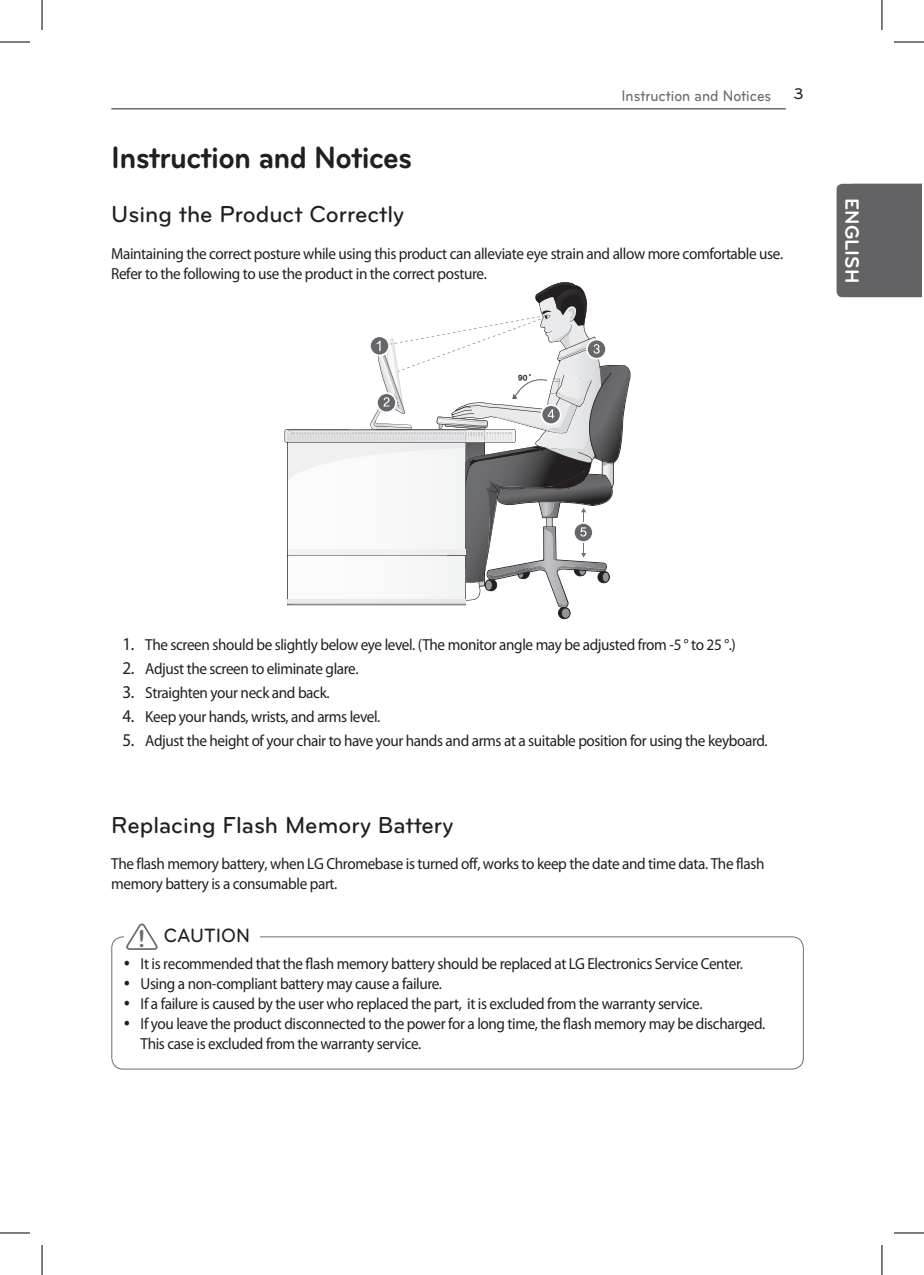
<style>
.page{position:relative;width:924px;height:1275px;background:#fff}
.page>*{position:absolute;margin:0;border:0;box-sizing:border-box;transform-origin:0 0}
.Main_Title{font:700 32px "Bryant LG";letter-spacing:-.025em;color:#231f20;scale:.95 1}
.Mid_Title{font:500 24px "Bryant LG";color:#231f20}
.t1{font:500 20px "Bryant LG";color:#231f20;scale:.95 1}
.t2{font:700 20px "Bryant LG";color:#fff}
.body_1{font:16px/20px "Myriad Pro";letter-spacing:-.025em;color:#231f20;scale:.95 1}
.Body_number{font:16px "Myriad Pro";letter-spacing:-.025em;color:#231f20;scale:.95 1}
.Body{font:500 16px "Bryant LG";color:#6c6d70;scale:.9 1}
.t3{font:16px "Myriad Pro";color:#fff}
.t4{font:500 16px "Bryant LG";color:#231f20}
.s1{font-size:18px}
.s2{font-family:"Arial Rounded MT Bold";font-weight:400;font-size:23.6px;color:#6c6d70}
</style>
<div class="page">
<hr style="left:111px;top:108px;width:674px;height:1px;background:#231f20">
<div style="left:111px;top:936px;width:692px;height:133px;border:1px solid #6c6d70;border-radius:11px"></div>
<div style="left:152px;top:927px;width:108px;height:28px;background:#fff"></div>
<div style="left:836px;top:184px;width:85px;height:113px;background:#636366"></div>
<hr style="left:0;top:42px;width:30px;height:1px;background:#000">
<hr style="left:893px;top:42px;width:30px;height:1px;background:#000">
<hr style="left:0;top:1232px;width:30px;height:1px;background:#000">
<hr style="left:893px;top:1232px;width:30px;height:1px;background:#000">
<hr style="left:42px;top:0;width:1px;height:30px;background:#000">
<hr style="left:42px;top:1245px;width:1px;height:30px;background:#000">
<hr style="left:881px;top:0;width:1px;height:30px;background:#000">
<hr style="left:881px;top:1245px;width:1px;height:30px;background:#000">
<svg style="left:284px;top:282px;width:346px;height:337px"></svg>
<svg style="left:126px;top:923px;width:31px;height:27px"></svg>
<p class="Body" style="left:621px;top:86px;width:168px">Instruction and Notices</p>
<p class="t4" style="left:793px;top:84px;width:12px">3</p>
<p class="Main_Title" style="left:111px;top:138px;width:318px">Instruction and Notices</p>
<p class="Mid_Title" style="left:111px;top:200px;width:294px">Using the Product Correctly</p>
<p class="body_1" style="left:111px;top:243px;width:708px">Maintaining the correct posture while using this product can alleviate eye strain and allow more comfortable use.</p>
<p class="body_1" style="left:111px;top:263px;width:397px">Refer to the following to use the product in the correct posture.</p>
<p class="t2" style="left:864px;top:198px;width:87px;rotate:90deg">ENGLISH</p>
<p class="t3" style="left:873px;top:193px;width:60px;rotate:90deg">ENGLISH</p>
<p class="Body_number" style="left:123px;top:634px;width:646px"><span class="s1">1.</span> The screen should be slightly below eye level. (The monitor angle may be adjusted from -5 ° to 25 °.)</p>
<p class="Body_number" style="left:123px;top:658px;width:250px"><span class="s1">2.</span> Adjust the screen to eliminate glare.</p>
<p class="Body_number" style="left:123px;top:682px;width:219px"><span class="s1">3.</span> Straighten your neck and back.</p>
<p class="Body_number" style="left:123px;top:706px;width:273px"><span class="s1">4.</span> Keep your hands, wrists, and arms level.</p>
<p class="Body_number" style="left:123px;top:730px;width:680px"><span class="s1">5.</span> Adjust the height of your chair to have your hands and arms at a suitable position for using the keyboard.</p>
<p class="Mid_Title" style="left:111px;top:810px;width:343px">Replacing Flash Memory Battery</p>
<p class="body_1" style="left:111px;top:854px;width:688px">The flash memory battery, when LG Chromebase is turned off, works to keep the date and time data. The flash memory battery is a consumable part.</p>
<p class="t1" style="left:138px;top:923px;width:119px"><span class="s2">!</span> CAUTION</p>
<p class="body_1" style="left:141px;top:953px;width:658px">It is recommended that the flash memory battery should be replaced at LG Electronics Service Center.<br>Using a non-compliant battery may cause a failure.<br>If a failure is caused by the user who replaced the part, it is excluded from the warranty service.<br>If you leave the product disconnected to the power for a long time, the flash memory may be discharged.<br>This case is excluded from the warranty service.</p>
</div>
